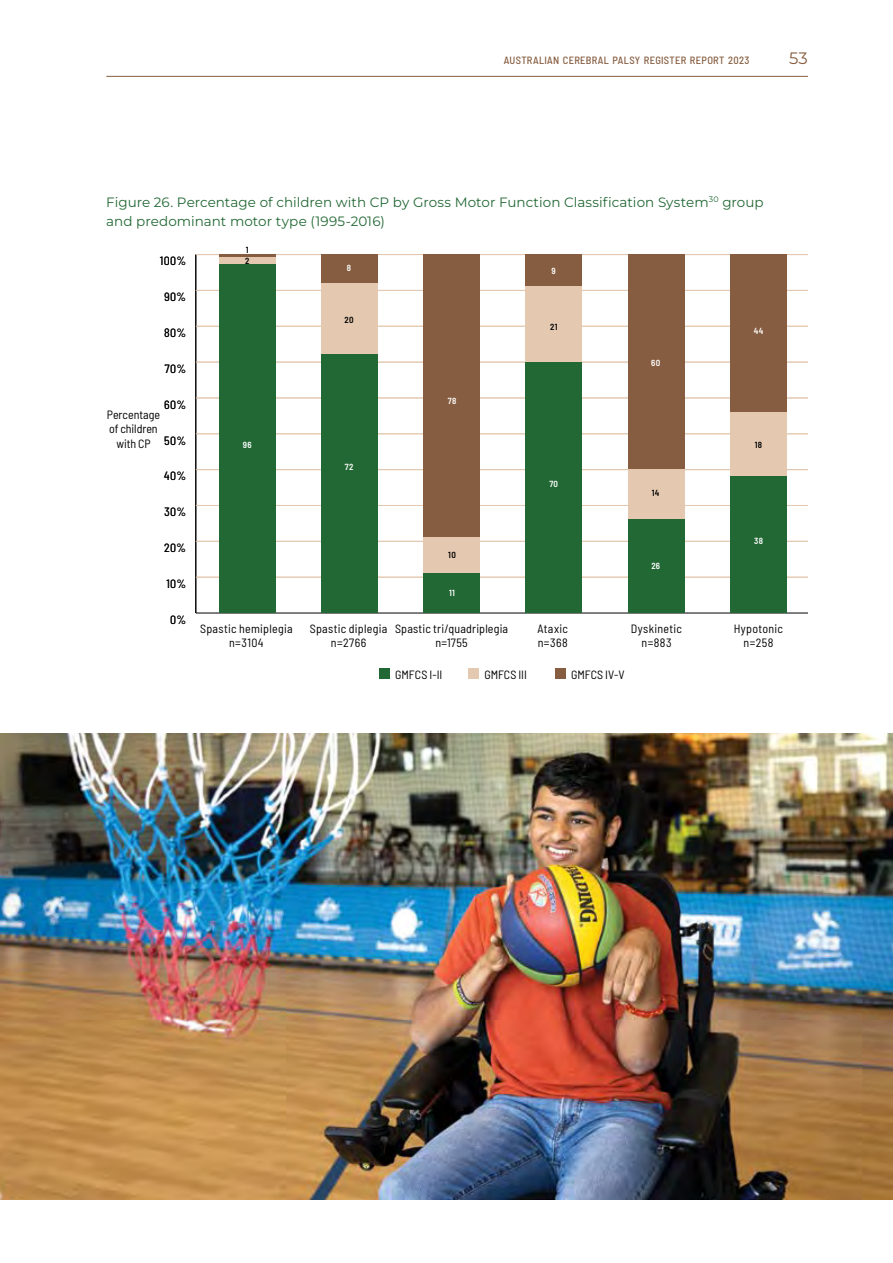
<style>
.page{position:relative;width:893px;height:1263px;background:#fff}
.page>*{position:absolute;margin:0;border:0;box-sizing:border-box;transform-origin:0 0}
.t1{font:16.5px "Montserrat";color:#865d40}
.Figure_heading_9_13{font:13.5px/19.5px "Montserrat";letter-spacing:.005em;color:#226834}
.Graph_key_8_10__1_5{font:semi-condensed 12px/14.4px "Barlow";letter-spacing:.02em;color:#000;text-align:center}
.Graph_key_8_10__1_5-2{font:semi-condensed 12px/14.4px "Barlow";letter-spacing:-.005em;color:#000;text-align:center}
.t2{font:500 semi-condensed 10.5px "Barlow";letter-spacing:.025em;color:#865d40}
.t3{font:600 semi-condensed 8.85px "Barlow";letter-spacing:.035em;color:#fff}
.t4{font:600 semi-condensed 8.85px "Barlow";letter-spacing:.03em;color:#000}
</style>
<div class="page">
<img style="left:0;top:733px;width:893px;height:466px">
<hr style="left:196px;top:613px;width:612px;height:1px;background:#000">
<hr style="left:195px;top:255px;width:1px;height:358px;background:#000">
<hr style="left:196px;top:577px;width:612px;height:1px;background:#e4c9b0">
<hr style="left:196px;top:541px;width:612px;height:1px;background:#e4c9b0">
<hr style="left:196px;top:505px;width:612px;height:1px;background:#e4c9b0">
<hr style="left:196px;top:469px;width:612px;height:1px;background:#e4c9b0">
<hr style="left:196px;top:433px;width:612px;height:1px;background:#e4c9b0">
<hr style="left:196px;top:398px;width:612px;height:1px;background:#e4c9b0">
<hr style="left:196px;top:362px;width:612px;height:1px;background:#e4c9b0">
<hr style="left:196px;top:326px;width:612px;height:1px;background:#e4c9b0">
<hr style="left:196px;top:290px;width:612px;height:1px;background:#e4c9b0">
<hr style="left:196px;top:254px;width:612px;height:1px;background:#e4c9b0">
<div style="left:321px;top:255px;width:56px;height:28px;background:#865d40"></div>
<div style="left:526px;top:255px;width:56px;height:32px;background:#865d40"></div>
<div style="left:628px;top:255px;width:56px;height:215px;background:#865d40"></div>
<div style="left:730px;top:255px;width:56px;height:157px;background:#865d40"></div>
<div style="left:321px;top:283px;width:56px;height:72px;background:#e4c9b0"></div>
<div style="left:526px;top:287px;width:56px;height:75px;background:#e4c9b0"></div>
<div style="left:628px;top:470px;width:56px;height:50px;background:#e4c9b0"></div>
<div style="left:730px;top:412px;width:56px;height:65px;background:#e4c9b0"></div>
<svg style="left:219px;top:254px;width:56px;height:4px"></svg>
<div style="left:219px;top:258px;width:56px;height:7px;background:#e4c9b0"></div>
<div style="left:219px;top:265px;width:56px;height:348px;background:#226834"></div>
<div style="left:321px;top:355px;width:56px;height:258px;background:#226834"></div>
<div style="left:423px;top:254px;width:57px;height:283px;background:#865d40"></div>
<div style="left:423px;top:537px;width:57px;height:36px;background:#e4c9b0"></div>
<div style="left:423px;top:573px;width:57px;height:40px;background:#226834"></div>
<div style="left:526px;top:362px;width:56px;height:251px;background:#226834"></div>
<div style="left:628px;top:520px;width:56px;height:93px;background:#226834"></div>
<div style="left:730px;top:477px;width:56px;height:136px;background:#226834"></div>
<div style="left:379px;top:669px;width:11px;height:10px;background:#226834"></div>
<div style="left:468px;top:669px;width:11px;height:10px;background:#e4c9b0"></div>
<div style="left:555px;top:669px;width:10px;height:10px;background:#865d40"></div>
<hr style="left:106px;top:76px;width:702px;height:1px;background:#865d40">
<p class="t2" style="left:504px;top:52px;width:247px">AUSTRALIAN CEREBRAL PALSY REGISTER REPORT 2023</p>
<h1 class="t1" style="left:789px;top:47px;width:20px">53</h1>
<p class="Figure_heading_9_13" style="left:106px;top:192px;width:659px">Figure 26. Percentage of children with CP by Gross Motor Function Classification System<sup>30</sup> group and predominant motor type (1995-2016)</p>
<p class="Graph_key_8_10__1_5" style="left:160px;top:253px;width:28px">100%</p>
<p class="Graph_key_8_10__1_5" style="left:164px;top:289px;width:23px">90%</p>
<p class="Graph_key_8_10__1_5" style="left:164px;top:325px;width:24px">80%</p>
<p class="Graph_key_8_10__1_5" style="left:165px;top:360px;width:23px">70%</p>
<p class="Graph_key_8_10__1_5" style="left:164px;top:396px;width:24px">60%</p>
<p class="Graph_key_8_10__1_5-2" style="left:107px;top:406px;width:55px">Percentage of children with CP</p>
<p class="Graph_key_8_10__1_5" style="left:164px;top:432px;width:23px">50%</p>
<p class="Graph_key_8_10__1_5" style="left:164px;top:468px;width:24px">40%</p>
<p class="Graph_key_8_10__1_5" style="left:164px;top:504px;width:23px">30%</p>
<p class="Graph_key_8_10__1_5" style="left:164px;top:540px;width:23px">20%</p>
<p class="Graph_key_8_10__1_5" style="left:166px;top:575px;width:21px">10%</p>
<p class="Graph_key_8_10__1_5" style="left:170px;top:611px;width:18px">0%</p>
<p class="t4" style="left:246px;top:243px;width:4px">1</p>
<p class="t4" style="left:245px;top:255px;width:6px">2</p>
<p class="t3" style="left:243px;top:438px;width:10px">96</p>
<p class="t3" style="left:347px;top:262px;width:6px">8</p>
<p class="t4" style="left:345px;top:314px;width:11px">20</p>
<p class="t3" style="left:345px;top:460px;width:10px">72</p>
<p class="t3" style="left:448px;top:394px;width:10px">78</p>
<p class="t4" style="left:448px;top:548px;width:9px">10</p>
<p class="t3" style="left:449px;top:586px;width:7px">11</p>
<p class="t3" style="left:552px;top:265px;width:6px">9</p>
<p class="t4" style="left:550px;top:320px;width:9px">21</p>
<p class="t3" style="left:549px;top:477px;width:10px">70</p>
<p class="t3" style="left:651px;top:356px;width:11px">60</p>
<p class="t4" style="left:652px;top:487px;width:9px">14</p>
<p class="t3" style="left:651px;top:560px;width:10px">26</p>
<p class="t3" style="left:754px;top:324px;width:11px">44</p>
<p class="t4" style="left:755px;top:438px;width:9px">18</p>
<p class="t3" style="left:754px;top:535px;width:10px">38</p>
<p class="Graph_key_8_10__1_5" style="left:200px;top:620px;width:94px">Spastic hemiplegia n=3104</p>
<p class="Graph_key_8_10__1_5" style="left:310px;top:620px;width:79px">Spastic diplegia n=2766</p>
<p class="Graph_key_8_10__1_5" style="left:395px;top:620px;width:115px">Spastic tri/quadriplegia n=1755</p>
<p class="Graph_key_8_10__1_5" style="left:537px;top:620px;width:32px;text-align:left">Ataxic n=368</p>
<p class="Graph_key_8_10__1_5" style="left:734px;top:620px;width:51px">Hypotonic n=258</p>
<p class="Graph_key_8_10__1_5" style="left:631px;top:620px;width:53px">Dyskinetic n=883</p>
<p class="Graph_key_8_10__1_5" style="left:395px;top:667px;width:49px">GMFCS I-II</p>
<p class="Graph_key_8_10__1_5-2" style="left:484px;top:667px;width:44px">GMFCS III</p>
<p class="Graph_key_8_10__1_5" style="left:571px;top:667px;width:55px">GMFCS IV-V</p>
</div>
